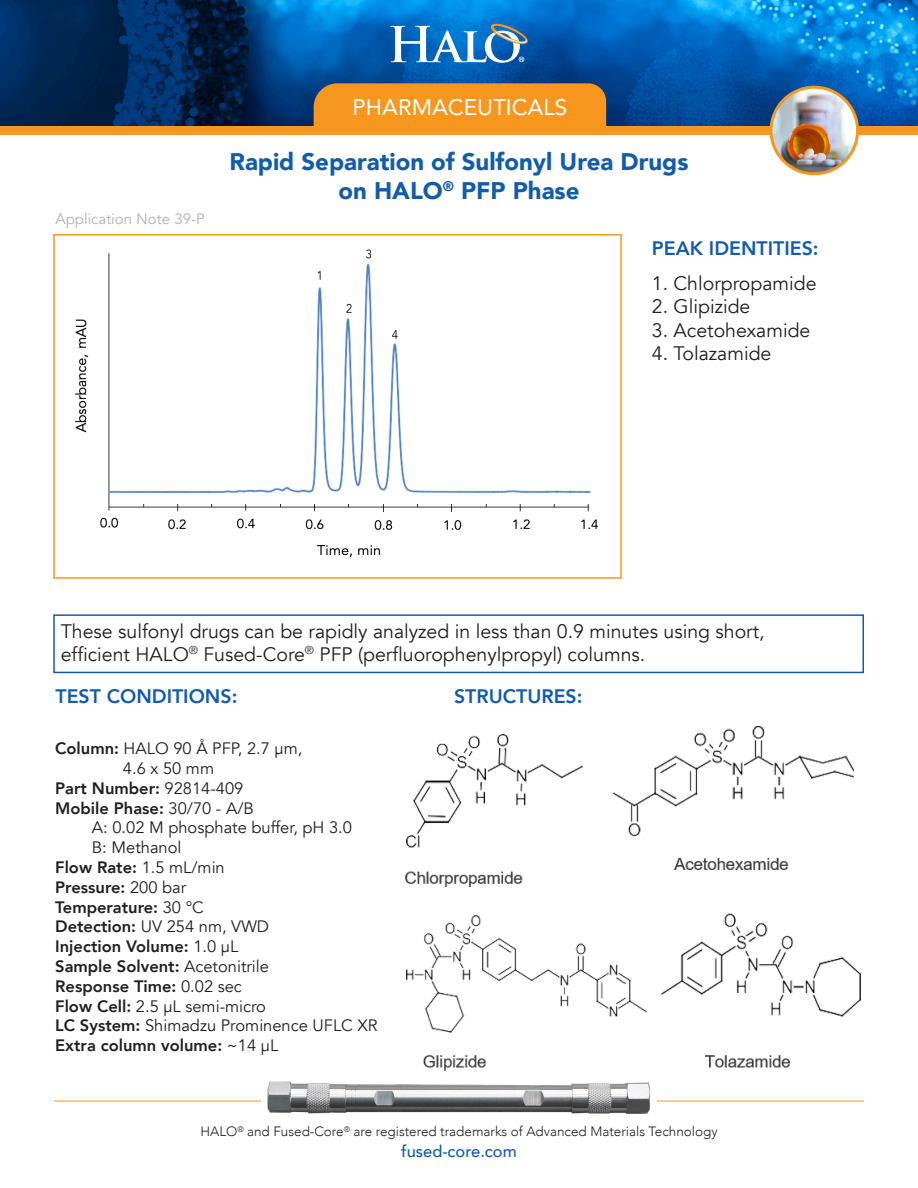
<style>
.page{position:relative;width:918px;height:1188px;background:#fff}
.page>*{position:absolute;margin:0;border:0;box-sizing:border-box;transform-origin:0 0}
.Headline{font:900 24px/28.8px "Avenir";color:#135cab;text-align:center}
.t1{font:22.5px "Avenir";color:#fff}
.t2{font:19.5px "Avenir";color:#231f20}
.Headline-2{font:800 19.5px "Avenir";color:#135cab}
.t3{font:800 16.5px "Avenir";color:#231f20}
.t4{font:16.5px "Avenir";color:#231f20}
.t5{font:500 16.5px "Avenir";color:#135cab}
.t6{font:15px "Avenir";color:#b2b3b7}
.t7{font:300 13.5px "Avenir";color:#231f20}
.s1{font-weight:800}
.s2{font-weight:400;color:#fff}
.s3{font-weight:400}
</style>
<div class="page">
<img style="left:0;top:0;width:918px;height:126px">
<svg style="left:390px;top:22px;width:139px;height:41px"></svg>
<div style="left:0;top:126px;width:918px;height:9px;background:#f7971d"></div>
<div style="left:314px;top:83px;width:292px;height:43px;background:#f7971d"></div>
<img style="left:771px;top:87px;width:87px;height:87px;border-radius:43px">
<div style="left:770px;top:86px;width:89px;height:89px;border:3px solid #f7971d;border-radius:50%"></div>
<hr style="left:54px;top:1101px;width:810px;height:1px;background:#f7971d">
<img style="left:262px;top:1081px;width:395px;height:33px">
<div style="left:53px;top:614px;width:811px;height:59px;border:2px solid #135cab"></div>
<img style="left:75px;top:249px;width:524px;height:308px">
<div style="left:53px;top:234px;width:569px;height:345px;border:2px solid #f7971d"></div>
<img style="left:401px;top:727px;width:460px;height:355px">
<p class="t1" style="left:353px;top:89px;width:216px">PHARMACEUTICALS</p>
<p class="t6" style="left:56px;top:210px;width:151px">Application Note 39-P</p>
<p class="Headline" style="left:229px;top:146px;width:461px">Rapid Separation of Sulfonyl Urea Drugs on HALO<sup>®</sup> PFP Phase</p>
<p class="Headline-2" style="left:652px;top:233px;width:168px">PEAK IDENTITIES:</p>
<p class="t2" style="left:652px;top:272px;width:166px">1. Chlorpropamide</p>
<p class="t2" style="left:652px;top:295px;width:100px">2. Glipizide</p>
<p class="t2" style="left:652px;top:318px;width:160px">3. Acetohexamide</p>
<p class="t2" style="left:652px;top:342px;width:121px">4. Tolazamide</p>
<p class="t2" style="left:61px;top:620px;width:705px">These sulfonyl drugs can be rapidly analyzed in less than 0.9 minutes using short,</p>
<p class="t2" style="left:61px;top:643px;width:586px">efficient HALO<sup>®</sup> Fused-Core<sup>®</sup> PFP (perfluorophenylpropyl) columns.</p>
<p class="Headline-2" style="left:56px;top:681px;width:183px">TEST CONDITIONS:</p>
<p class="t4" style="left:55px;top:739px;width:249px"><span class="s1">Column:</span> HALO 90 Å PFP, 2.7 μm,</p>
<p class="t4" style="left:123px;top:758px;width:93px">4.6 x 50 mm</p>
<p class="t3" style="left:55px;top:775px;width:190px">Part Number: <span class="s2">92814-409</span></p>
<p class="t3" style="left:55px;top:795px;width:200px">Mobile Phase: <span class="s3">30/70 - A/B</span></p>
<p class="t4" style="left:92px;top:818px;width:262px">A: 0.02 M phosphate buffer, pH 3.0</p>
<p class="t4" style="left:92px;top:838px;width:91px">B: Methanol</p>
<p class="t3" style="left:55px;top:854px;width:171px">Flow Rate: <span class="s3">1.5 mL/min</span></p>
<p class="t3" style="left:55px;top:874px;width:133px">Pressure: <span class="s3">200 bar</span></p>
<p class="t3" style="left:55px;top:894px;width:150px">Temperature: <span class="s3">30 °C</span></p>
<p class="t4" style="left:55px;top:917px;width:215px"><span class="s1">Detection:</span> UV 254 nm, VWD</p>
<p class="t3" style="left:55px;top:934px;width:185px">Injection Volume: <span class="s3">1.0 μL</span></p>
<p class="t3" style="left:55px;top:953px;width:215px">Sample Solvent: <span class="s3">Acetonitrile</span></p>
<p class="t3" style="left:55px;top:973px;width:188px">Response Time: <span class="s3">0.02 sec</span></p>
<p class="t4" style="left:55px;top:996px;width:212px"><span class="s1">Flow Cell:</span> 2.5 μL semi-micro</p>
<p class="t4" style="left:55px;top:1016px;width:324px"><span class="s1">LC System:</span> Shimadzu Prominence UFLC XR</p>
<p class="t3" style="left:55px;top:1033px;width:225px">Extra column volume: <span class="s3">~14 μL</span></p>
<p class="Headline-2" style="left:454px;top:681px;width:130px">STRUCTURES:</p>
<p class="t7" style="left:200px;top:1124px;width:519px">HALO<sup>®</sup> and Fused-Core<sup>®</sup> are registered trademarks of Advanced Materials Technology</p>
<p class="t5" style="left:401px;top:1137px;width:117px">fused-core.com</p>
</div>
